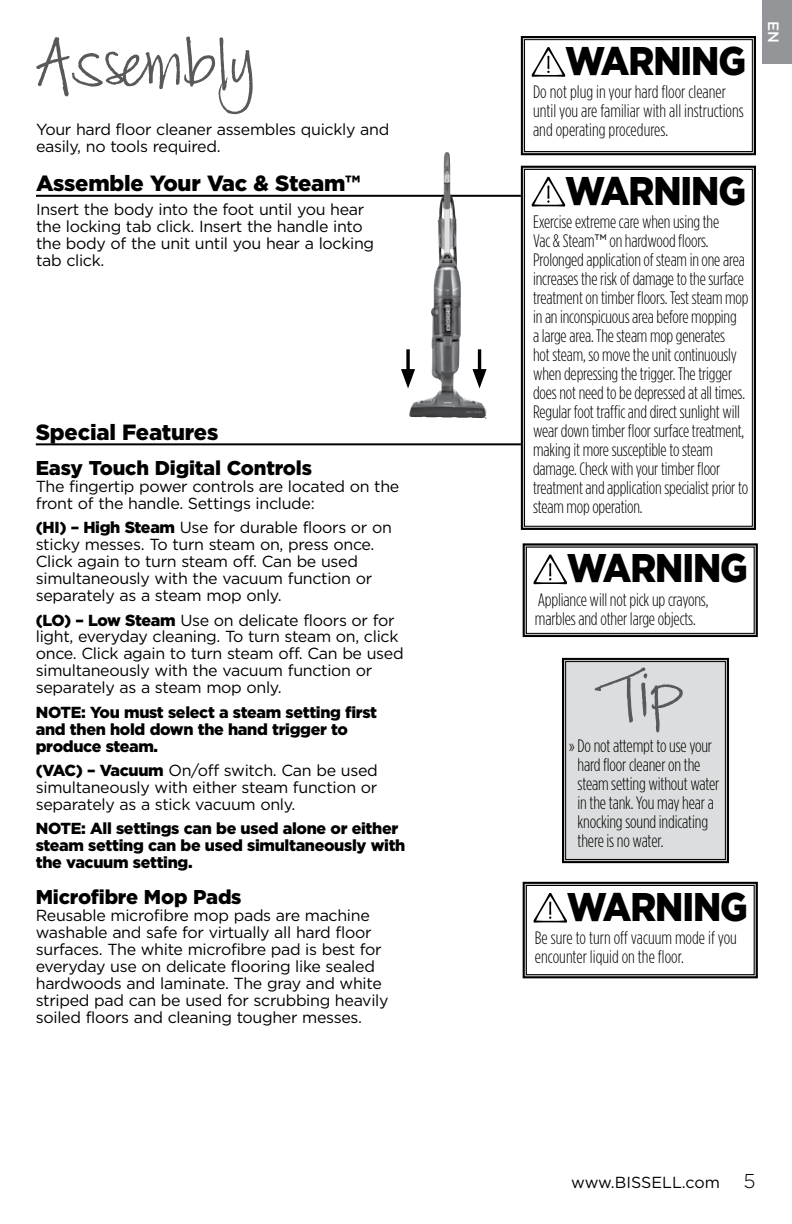
<style>
.page{position:relative;width:792px;height:1224px;background:#fff}
.page>*{position:absolute;margin:0;border:0;box-sizing:border-box;transform-origin:0 0}
.t1{font:72px "Jackie Sue BF";color:#58595b}
.t2{font:900 40px "Gotham";letter-spacing:-.03em;color:#000;scale:.9 1}
.t3{font:900 22px "Gotham";letter-spacing:-.01em;color:#000}
.t4{font:900 20px "Gotham";letter-spacing:-.01em;color:#000}
.t5{font:300 18px/19px "Gotham Condensed";letter-spacing:-.01em;color:#000}
.t6{font:16px/17px "Gotham";letter-spacing:-.02em;color:#000}
.t7{font:900 16px/17px "Gotham";letter-spacing:-.02em;color:#000}
.t8{font:16px "Gotham";color:#000}
.t9{font:500 15px "Gotham";color:#fff}
.s1{font-weight:900}
.s2{font-family:"Gotham";font-weight:400}
.s3{font-weight:300;font-size:20px}
</style>
<div class="page">
<div style="left:763px;top:0;width:29px;height:63px;background:#939598"></div>
<hr style="left:36px;top:195px;width:720px;height:2px;background:#000">
<svg style="left:520px;top:36px;width:236px;height:120px"></svg>
<hr style="left:36px;top:443px;width:720px;height:2px;background:#000">
<svg style="left:522px;top:881px;width:236px;height:98px"></svg>
<div style="left:562px;top:657px;width:167px;height:207px;background:#dcddde"></div>
<div style="left:565px;top:661px;width:161px;height:199px;border:1px solid #000"></div>
<svg style="left:522px;top:543px;width:236px;height:95px"></svg>
<svg style="left:520px;top:165px;width:236px;height:365px"></svg>
<div style="left:524px;top:169px;width:229px;height:358px;border:1px solid #000"></div>
<svg style="left:532px;top:177px;width:33px;height:30px"></svg>
<img style="left:407px;top:152px;width:80px;height:267px">
<svg style="left:406px;top:349px;width:4px;height:20px"></svg>
<svg style="left:401px;top:369px;width:14px;height:19px"></svg>
<hr style="left:478px;top:349px;width:3px;height:27px;background:#000">
<svg style="left:472px;top:369px;width:15px;height:19px"></svg>
<h1 class="t1" style="left:38px;top:21px;width:218px">Assembly</h1>
<p class="t6" style="left:36px;top:120px;width:355px">Your hard floor cleaner assembles quickly and easily, no tools required.</p>
<h3 class="t3" style="left:36px;top:168px;width:326px">Assemble Your Vac &amp; Steam™</h3>
<p class="t6" style="left:36px;top:201px;width:340px">Insert the body into the foot until you hear the locking tab click. Insert the handle into the body of the unit until you hear a locking tab click.</p>
<h3 class="t3" style="left:36px;top:417px;width:184px">Special Features</h3>
<p class="t4" style="left:36px;top:454px;width:278px">Easy Touch Digital Controls</p>
<p class="t6" style="left:36px;top:478px;width:365px">The fingertip power controls are located on the front of the handle. Settings include:</p>
<p class="t6" style="left:36px;top:519px;width:358px"><span class="s1">(HI) – High Steam</span> Use for durable floors or on sticky messes. To turn steam on, press once.<br>Click again to turn steam off. Can be used simultaneously with the vacuum function or separately as a steam mop only.</p>
<p class="t6" style="left:36px;top:611px;width:369px"><span class="s1">(LO) – Low Steam</span> Use on delicate floors or for light, everyday cleaning. To turn steam on, click once. Click again to turn steam off. Can be used simultaneously with the vacuum function or separately as a steam mop only.</p>
<p class="t7" style="left:36px;top:703px;width:343px">NOTE: You must select a steam setting first and then hold down the hand trigger to produce steam.</p>
<p class="t6" style="left:36px;top:761px;width:343px;text-align:justify"><span class="s1">(VAC) – Vacuum</span> On/off switch. Can be used simultaneously with either steam function or separately as a stick vacuum only.</p>
<p class="t7" style="left:36px;top:820px;width:371px">NOTE: All settings can be used alone or either steam setting can be used simultaneously with the vacuum setting.</p>
<p class="t4" style="left:36px;top:883px;width:207px">Microfibre Mop Pads</p>
<p class="t6" style="left:36px;top:906px;width:354px">Reusable microfibre mop pads are machine washable and safe for virtually all hard floor surfaces. The white microfibre pad is best for everyday use on delicate flooring like sealed hardwoods and laminate. The gray and white striped pad can be used for scrubbing heavily soiled floors and cleaning tougher messes.</p>
<h2 class="t2" style="left:565px;top:33px;width:203px">WARNING</h2>
<p class="t5" style="left:533px;top:83px;width:212px">Do not plug in your hard floor cleaner until you are familiar with all instructions and operating procedures.</p>
<h2 class="t2" style="left:565px;top:163px;width:203px">WARNING</h2>
<p class="t5" style="left:533px;top:212px;width:217px">Exercise extreme care when using the<br>Vac &amp; Steam<span class="s2">™</span> on hardwood floors.<br>Prolonged application of steam in one area increases the risk of damage to the surface treatment on timber floors. Test steam mop in an inconspicuous area before mopping<br>a large area. The steam mop generates<br>hot steam, so move the unit continuously when depressing the trigger. The trigger does not need to be depressed at all times.<br>Regular foot traffic and direct sunlight will wear down timber floor surface treatment, making it more susceptible to steam damage. Check with your timber floor treatment and application specialist prior to steam mop operation.</p>
<h2 class="t2" style="left:567px;top:541px;width:203px">WARNING</h2>
<p class="t5" style="left:535px;top:590px;width:175px">Appliance will not pick up crayons, marbles and other large objects.</p>
<h1 class="t1" style="left:605px;top:651px;width:82px">Tip</h1>
<p class="t5" style="left:578px;top:736px;width:143px;text-indent:-9px">» Do not attempt to use your hard floor cleaner on the steam setting without water in the tank. You may hear a knocking sound indicating there is no water.</p>
<h2 class="t2" style="left:567px;top:879px;width:203px">WARNING</h2>
<p class="t5" style="left:535px;top:928px;width:203px">Be sure to turn off vacuum mode if you encounter liquid on the floor.</p>
<p class="t9" style="left:783px;top:21px;width:23px;rotate:90deg">EN</p>
<p class="t8" style="left:571px;top:1172px;width:186px">www.BISSELL.com <span class="s3">5</span></p>
</div>
